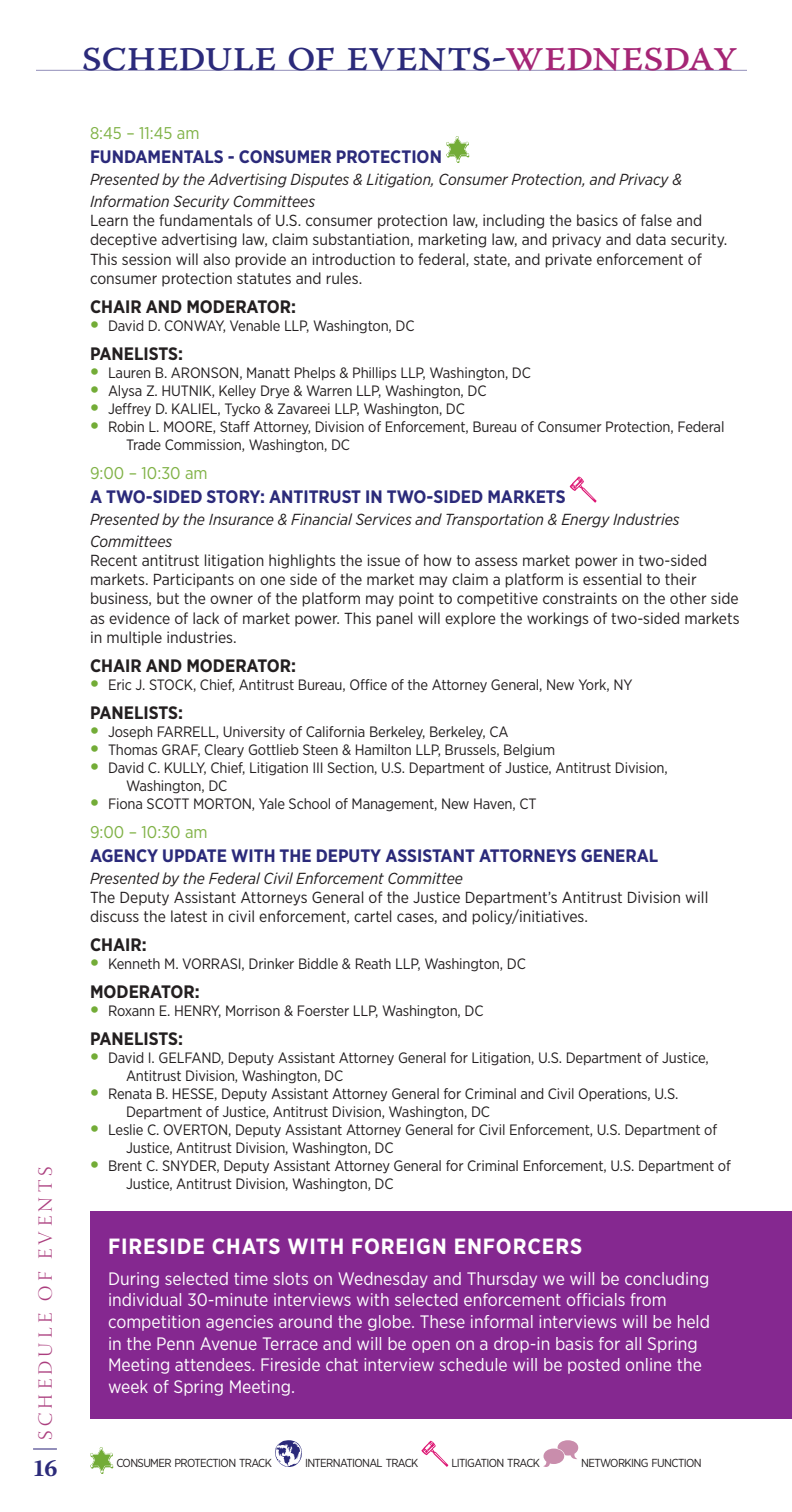
<style>
.page{position:relative;width:792px;height:1512px;background:#fff}
.page>*{position:absolute;margin:0;border:0;box-sizing:border-box;transform-origin:0 0}
.t1{font:46px "Warnock Pro";letter-spacing:-.025em;color:#2b2a7a}
.t2{font:700 24px "Warnock Pro";color:#2b2a7a}
.t3{font:700 22px "Gotham Narrow";letter-spacing:.04em;color:#fff}
.t4{font:20px "Warnock Pro Light Disp";letter-spacing:.22em;color:#ab3e7e}
.t5{font:18px/21.6px "Gotham Narrow";color:#fff}
.t6{font:700 18px "Gotham Narrow";color:#2b2a7a}
.t7{font:700 18px "Gotham Narrow";color:#231f20}
.t8{font:17px "Gotham Narrow";color:#80b246}
.t9{font:16px/19.2px "Gotham Narrow";color:#231f20}
.t10{font:italic 16px/22px "Gotham Narrow";color:#231f20}
.t11{font:15px/18px "Gotham Narrow";letter-spacing:-.01em;color:#231f20}
.t12{font:11.6px "Gotham Narrow";letter-spacing:-.055em;color:#231f20}
.s1{color:#a52575}
.s2{font-family:"Trade Gothic LT Std";font-size:18px;color:#73ac37}
</style>
<div class="page">
<hr style="left:36px;top:70px;width:711px;height:1px;background:#928eba">
<div style="left:737px;top:1211px;width:55px;height:207px;background:#852890"></div>
<hr style="left:33px;top:1448px;width:24px;height:2px;background:#928eba">
<svg style="left:90px;top:1447px;width:24px;height:27px"></svg>
<svg style="left:275px;top:1440px;width:27px;height:27px"></svg>
<svg style="left:421px;top:1441px;width:27px;height:26px"></svg>
<svg style="left:543px;top:1440px;width:35px;height:27px"></svg>
<svg style="left:446px;top:136px;width:24px;height:27px"></svg>
<svg style="left:570px;top:477px;width:27px;height:26px"></svg>
<div style="left:90px;top:1211px;width:657px;height:207px;background:#852890"></div>
<h1 class="t1" style="left:81px;top:27px;width:658px">schedule of events-<span class="s1">wednesday</span></h1>
<p class="t8" style="left:90px;top:122px;width:111px">8:45 – 11:45 am</p>
<p class="t6" style="left:90px;top:145px;width:353px">FUNDAMENTALS - CONSUMER PROTECTION</p>
<p class="t10" style="left:90px;top:168px;width:594px">Presented by the Advertising Disputes &amp; Litigation, Consumer Protection, and Privacy &amp;<br>Information Security Committees</p>
<p class="t9" style="left:90px;top:211px;width:639px">Learn the fundamentals of U.S. consumer protection law, including the basics of false and deceptive advertising law, claim substantiation, marketing law, and privacy and data security.<br>This session will also provide an introduction to federal, state, and private enforcement of consumer protection statutes and rules.</p>
<p class="t7" style="left:90px;top:295px;width:208px">CHAIR AND MODERATOR:</p>
<p class="t11" style="left:90px;top:316px;width:326px"><span class="s2">•</span> David D. CONWAY, Venable LLP, Washington, DC</p>
<p class="t7" style="left:90px;top:342px;width:95px">PANELISTS:</p>
<p class="t11" style="left:90px;top:363px;width:443px"><span class="s2">•</span> Lauren B. ARONSON, Manatt Phelps &amp; Phillips LLP, Washington, DC</p>
<p class="t11" style="left:90px;top:381px;width:398px"><span class="s2">•</span> Alysa Z. HUTNIK, Kelley Drye &amp; Warren LLP, Washington, DC</p>
<p class="t11" style="left:90px;top:399px;width:377px"><span class="s2">•</span> Jeffrey D. KALIEL, Tycko &amp; Zavareei LLP, Washington, DC</p>
<p class="t11" style="left:126px;top:417px;width:600px;text-indent:-36px"><span class="s2">•</span> Robin L. MOORE, Staff Attorney, Division of Enforcement, Bureau of Consumer Protection, Federal<br>Trade Commission, Washington, DC</p>
<p class="t8" style="left:90px;top:462px;width:119px">9:00 – 10:30 am</p>
<p class="t6" style="left:90px;top:485px;width:477px">A TWO-SIDED STORY: ANTITRUST IN TWO-SIDED MARKETS</p>
<p class="t10" style="left:90px;top:508px;width:591px">Presented by the Insurance &amp; Financial Services and Transportation &amp; Energy Industries<br>Committees</p>
<p class="t9" style="left:90px;top:550px;width:651px">Recent antitrust litigation highlights the issue of how to assess market power in two-sided markets. Participants on one side of the market may claim a platform is essential to their business, but the owner of the platform may point to competitive constraints on the other side as evidence of lack of market power. This panel will explore the workings of two-sided markets in multiple industries.</p>
<p class="t7" style="left:90px;top:654px;width:208px">CHAIR AND MODERATOR:</p>
<p class="t11" style="left:90px;top:675px;width:544px"><span class="s2">•</span> Eric J. STOCK, Chief, Antitrust Bureau, Office of the Attorney General, New York, NY</p>
<p class="t7" style="left:90px;top:701px;width:95px">PANELISTS:</p>
<p class="t11" style="left:90px;top:722px;width:420px"><span class="s2">•</span> Joseph FARRELL, University of California Berkeley, Berkeley, CA</p>
<p class="t11" style="left:90px;top:740px;width:467px"><span class="s2">•</span> Thomas GRAF, Cleary Gottlieb Steen &amp; Hamilton LLP, Brussels, Belgium</p>
<p class="t11" style="left:126px;top:758px;width:543px;text-indent:-36px"><span class="s2">•</span> David C. KULLY, Chief, Litigation III Section, U.S. Department of Justice, Antitrust Division,<br>Washington, DC</p>
<p class="t11" style="left:90px;top:794px;width:448px"><span class="s2">•</span> Fiona SCOTT MORTON, Yale School of Management, New Haven, CT</p>
<p class="t8" style="left:90px;top:821px;width:119px">9:00 – 10:30 am</p>
<p class="t6" style="left:90px;top:844px;width:570px">AGENCY UPDATE WITH THE DEPUTY ASSISTANT ATTORNEYS GENERAL</p>
<p class="t10" style="left:90px;top:867px;width:375px">Presented by the Federal Civil Enforcement Committee</p>
<p class="t9" style="left:90px;top:887px;width:620px">The Deputy Assistant Attorneys General of the Justice Department’s Antitrust Division will discuss the latest in civil enforcement, cartel cases, and policy/initiatives.</p>
<p class="t7" style="left:90px;top:933px;width:58px">CHAIR:</p>
<p class="t11" style="left:90px;top:955px;width:437px"><span class="s2">•</span> Kenneth M. VORRASI, Drinker Biddle &amp; Reath LLP, Washington, DC</p>
<p class="t7" style="left:90px;top:980px;width:111px">MODERATOR:</p>
<p class="t11" style="left:90px;top:1002px;width:395px"><span class="s2">•</span> Roxann E. HENRY, Morrison &amp; Foerster LLP, Washington, DC</p>
<p class="t7" style="left:90px;top:1027px;width:95px">PANELISTS:</p>
<p class="t11" style="left:126px;top:1049px;width:584px;text-indent:-36px"><span class="s2">•</span> David I. GELFAND, Deputy Assistant Attorney General for Litigation, U.S. Department of Justice,<br>Antitrust Division, Washington, DC</p>
<p class="t11" style="left:126px;top:1085px;width:554px;text-indent:-36px"><span class="s2">•</span> Renata B. HESSE, Deputy Assistant Attorney General for Criminal and Civil Operations, U.S.<br>Department of Justice, Antitrust Division, Washington, DC</p>
<p class="t11" style="left:126px;top:1121px;width:593px;text-indent:-36px"><span class="s2">•</span> Leslie C. OVERTON, Deputy Assistant Attorney General for Civil Enforcement, U.S. Department of<br>Justice, Antitrust Division, Washington, DC</p>
<p class="t11" style="left:126px;top:1157px;width:606px;text-indent:-36px"><span class="s2">•</span> Brent C. SNYDER, Deputy Assistant Attorney General for Criminal Enforcement, U.S. Department of<br>Justice, Antitrust Division, Washington, DC</p>
<h3 class="t4" style="left:35px;top:1440px;width:274px;rotate:-90deg">Schedule of events</h3>
<h2 class="t2" style="left:33px;top:1454px;width:26px">16</h2>
<p class="t12" style="left:116px;top:1456px;width:157px">CONSUMER PROTECTION TRACK</p>
<p class="t12" style="left:305px;top:1456px;width:115px">INTERNATIONAL TRACK</p>
<p class="t12" style="left:451px;top:1456px;width:90px">LITIGATION TRACK</p>
<p class="t12" style="left:581px;top:1456px;width:122px">NETWORKING FUNCTION</p>
<h3 class="t3" style="left:108px;top:1232px;width:26px">FIRESIDE</h3>
<h3 class="t3" style="left:212px;top:1232px;width:29px">CHATS</h3>
<h3 class="t3" style="left:287px;top:1232px;width:15px">WITH</h3>
<h3 class="t3" style="left:351px;top:1232px;width:28px">FOREIGN</h3>
<h3 class="t3" style="left:454px;top:1232px;width:29px">ENFORCERS</h3>
<p class="t5" style="left:108px;top:1267px;width:604px">During selected time slots on Wednesday and Thursday we will be concluding individual 30-minute interviews with selected enforcement officials from competition agencies around the globe. These informal interviews will be held in the Penn Avenue Terrace and will be open on a drop-in basis for all Spring Meeting attendees. Fireside chat interview schedule will be posted online the week of Spring Meeting.</p>
</div>
